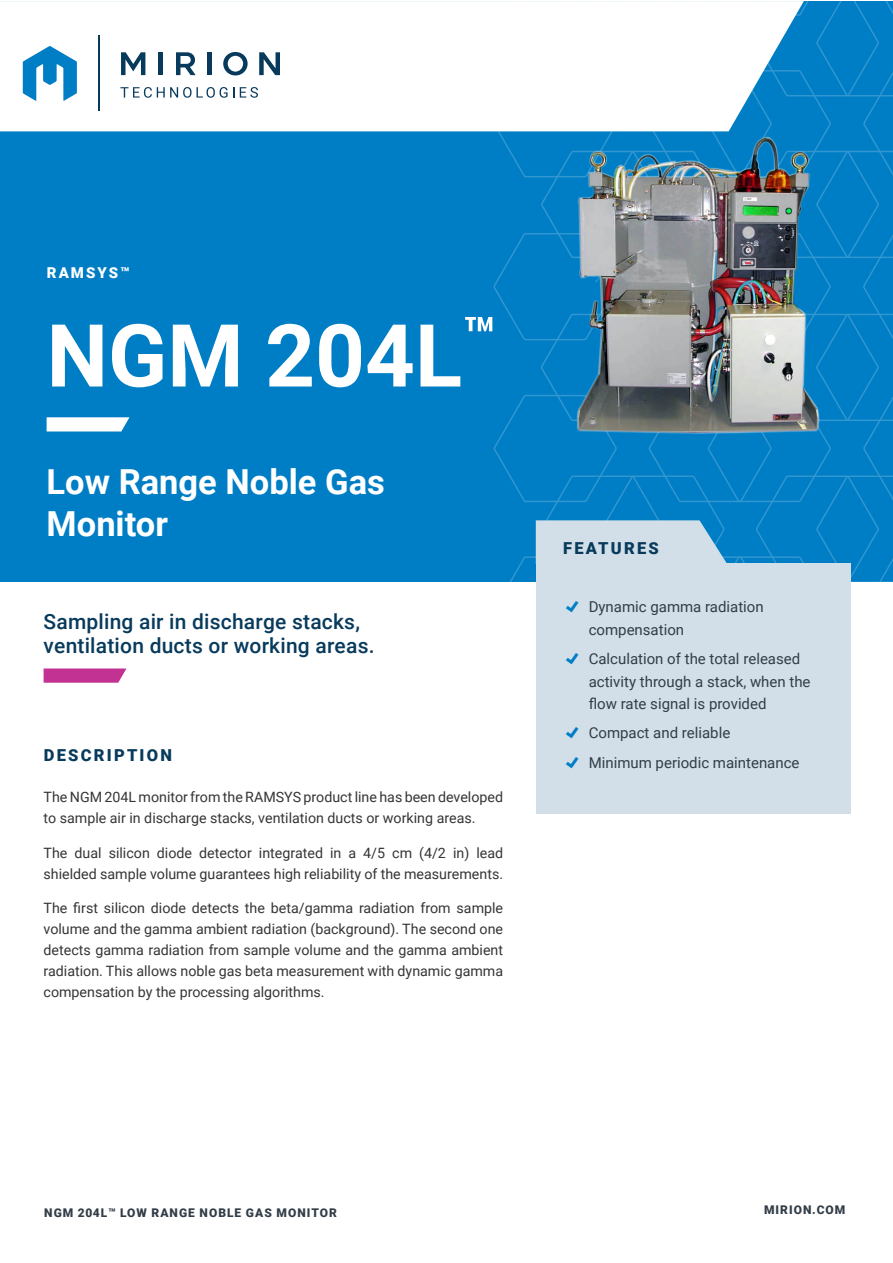
<style>
.page{position:relative;width:893px;height:1263px;background:#fff}
.page>*{position:absolute;margin:0;border:0;box-sizing:border-box;transform-origin:0 0}
.Cover_Title{font:700 87px "Roboto";color:#fff}
.H2_Subhead{font:700 34.5px/42px "Roboto";color:#fff}
.Callout_2{font:500 21px/24px "Roboto";letter-spacing:.01em;color:#083a5c}
.H3_Subhead{font:900 16.5px "Roboto";letter-spacing:.135em;color:#083a5c}
.t1{font:15px/22.5px "Roboto";color:#323d47}
.H3_Subhead-2{font:900 15px "Roboto";letter-spacing:.135em;color:#fff}
.Body_Copy_Description{font:14.25px/21px "Roboto";color:#363536}
.t2{font:900 12px "Roboto";letter-spacing:.085em;color:#323d47}
</style>
<div class="page">
<div style="left:0;top:1px;width:893px;height:581px;background:#007ec5"></div>
<div style="left:0;top:1px;width:492px;height:130px;background:#fff"></div>
<svg style="left:23px;top:46px;width:54px;height:55px"></svg>
<svg style="left:121px;top:52px;width:24px;height:23px"></svg>
<div style="left:158px;top:52px;width:5px;height:23px;background:#083a5c"></div>
<svg style="left:176px;top:52px;width:20px;height:23px"></svg>
<hr style="left:207px;top:52px;width:4px;height:23px;background:#083a5c">
<svg style="left:223px;top:52px;width:25px;height:23px"></svg>
<svg style="left:259px;top:52px;width:21px;height:23px"></svg>
<hr style="left:98px;top:36px;width:2px;height:75px;background:#083a5c">
<svg style="left:120px;top:87px;width:71px;height:11px"></svg>
<svg style="left:197px;top:87px;width:37px;height:11px"></svg>
<svg style="left:240px;top:87px;width:18px;height:11px"></svg>
<svg style="left:47px;top:417px;width:82px;height:14px"></svg>
<div style="left:536px;top:563px;width:314px;height:250px;background:#d2dfe8"></div>
<svg style="left:44px;top:668px;width:82px;height:15px"></svg>
<svg style="left:492px;top:1px;width:401px;height:581px"></svg>
<p class="H3_Subhead-2" style="left:47px;top:263px;width:84px">RAMSYS™</p>
<p class="Cover_Title" style="left:47px;top:295px;width:451px">NGM 204L<sup>™</sup></p>
<p class="H2_Subhead" style="left:47px;top:459px;width:340px">Low Range Noble Gas<br>Monitor</p>
<p class="Callout_2" style="left:44px;top:609px;width:333px">Sampling air in discharge stacks, ventilation ducts or working areas.</p>
<p class="H3_Subhead" style="left:44px;top:743px;width:130px">DESCRIPTION</p>
<p class="Body_Copy_Description" style="left:44px;top:786px;width:461px">The NGM 204L monitor from the RAMSYS product line has been developed to sample air in discharge stacks, ventilation ducts or working areas.</p>
<p class="Body_Copy_Description" style="left:44px;top:841px;width:461px">The dual silicon diode detector integrated in a 4/5 cm (4/2 in) lead shielded sample volume guarantees high reliability of the measurements.</p>
<p class="Body_Copy_Description" style="left:44px;top:897px;width:461px;text-align:justify">The first silicon diode detects the beta/gamma radiation from sample volume and the gamma ambient radiation (background). The second one detects gamma radiation from sample volume and the gamma ambient radiation. This allows noble gas beta measurement with dynamic gamma compensation by the processing algorithms.</p>
<p class="H3_Subhead" style="left:563px;top:536px;width:97px">FEATURES</p>
<p class="t1" style="left:589px;top:595px;width:177px">Dynamic gamma radiation compensation</p>
<p class="t1" style="left:589px;top:647px;width:223px">Calculation of the total released activity through a stack, when the flow rate signal is provided</p>
<p class="t1" style="left:589px;top:721px;width:143px">Compact and reliable</p>
<p class="t1" style="left:589px;top:750px;width:212px">Minimum periodic maintenance</p>
<p class="t2" style="left:44px;top:1204px;width:294px">NGM 204L™ LOW RANGE NOBLE GAS MONITOR</p>
<p class="t2" style="left:764px;top:1201px;width:83px">MIRION.COM</p>
</div>
